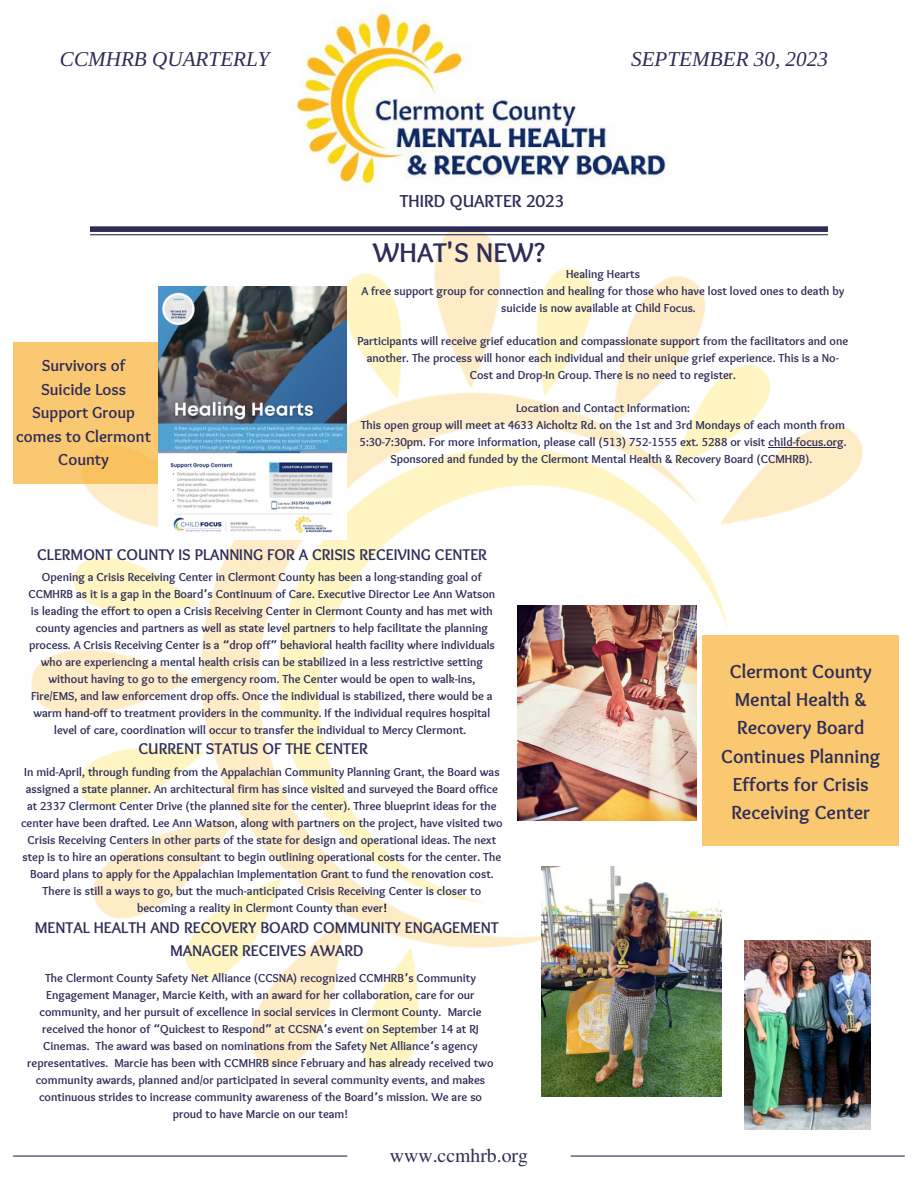
<style>
.page{position:relative;width:918px;height:1188px;background:#fff}
.page>*{position:absolute;margin:0;border:0;box-sizing:border-box;transform-origin:0 0}
.t1{font:700 28.2px "Sukar";color:#2d2d58}
.t2{font:italic 21.15px "Libra Serif Modern";color:#2d2d58}
.t3{font:19.8px "Te X Gyre Termes";color:#2d2d58}
.t4{font:700 19.5px/28.2px "Sukar";color:#2d2d58;text-align:center}
.t5{font:700 18px "Sukar";color:#2d2d58}
.t6{font:700 16.5px/23.7px "Sukar";color:#2d2d58;text-align:center}
.t7{font:700 16.2px/23.7px "Sukar";color:#2d2d58;text-align:center}
.t8{font:700 12px/17px "Sukar";color:#2d2d58;text-align:center}
.s1{font-family:"Noto Sans Gurmukhi"}
.s2{color:#000}
</style>
<div class="page">
<img style="left:31px;top:232px;width:840px;height:837px">
<div style="left:13px;top:342px;width:168px;height:142px;background:linear-gradient(to bottom,#fac974,#fac669)"></div>
<img style="left:159px;top:286px;width:188px;height:253px">
<hr style="left:90px;top:234px;width:738px;height:1px;background:#2d2d58">
<hr style="left:13px;top:1155px;width:334px;height:2px;background:#2d2d58">
<hr style="left:571px;top:1155px;width:334px;height:2px;background:#2d2d58">
<div style="left:90px;top:226px;width:738px;height:6px;background:#2d2d58"></div>
<div style="left:702px;top:635px;width:197px;height:211px;background:#fac871"></div>
<img style="left:291px;top:8px;width:378px;height:180px">
<img style="left:517px;top:606px;width:179px;height:215px">
<img style="left:541px;top:867px;width:180px;height:229px">
<img style="left:745px;top:941px;width:126px;height:189px">
<hr style="left:769px;top:447px;width:75px;height:1px;background:#2d2d58">
<p class="t2" style="left:60px;top:47px;width:211px">CCMHRB QUARTERLY</p>
<p class="t2" style="left:631px;top:47px;width:198px">SEPTEMBER 30, 2023</p>
<p class="t5" style="left:400px;top:190px;width:166px">THIRD QUARTER 2023</p>
<p class="t6" style="left:16px;top:355px;width:136px">Survivors of<br>Suicide Loss<br>Support Group comes to Clermont<br>County</p>
<p class="t1" style="left:373px;top:236px;width:174px">WHAT'S NEW?</p>
<p class="t8" style="left:566px;top:267px;width:75px">Healing Hearts</p>
<p class="t8" style="left:501px;top:284px;width:345px;text-align:left;text-indent:-140px">A free support group for connection and healing for those who have lost loved ones to death by suicide is now available at Child Focus.</p>
<p class="t8" style="left:357px;top:334px;width:492px">Participants will receive grief education and compassionate support from the facilitators and one another. The process will honor each individual and their unique grief experience. This is a No-<br>Cost and Drop-In Group. There is no need to register.</p>
<p class="t8" style="left:516px;top:401px;width:176px">Location and Contact Information:</p>
<p class="t8" style="left:360px;top:418px;width:488px">This open group will meet at 4633 Aicholtz Rd. on the 1st and 3rd Mondays of each month from<br>5:30-7:30pm. For more information, please call (513) 752-1555 ext. 5288 or visit child-focus.org.<br>Sponsored and funded by the Clermont Mental Health &amp; Recovery Board (CCMHRB).</p>
<p class="t7" style="left:37px;top:544px;width:451px">CLERMONT COUNTY IS PLANNING FOR A CRISIS RECEIVING CENTER</p>
<p class="t8" style="left:29px;top:570px;width:468px">Opening a Crisis Receiving Center in Clermont County has been a long-standing goal of CCMHRB as it is a gap in the Board<span class="s1">’</span>s Continuum of Care. Executive Director Lee Ann Watson is leading the effort to open a Crisis Receiving Center in Clermont County and has met with county agencies and partners as well as state level partners to help facilitate the planning process. A Crisis Receiving Center is a <span class="s1">“</span>drop off<span class="s1">”</span> behavioral health facility where individuals who are experiencing a mental health crisis can be stabilized in a less restrictive setting without having to go to the emergency room. The Center would be open to walk-ins, Fire/EMS, and law enforcement drop offs. Once the individual is stabilized, there would be a warm hand-off to treatment providers in the community. If the individual requires hospital level of care, coordination will occur to transfer the individual to Mercy Clermont.</p>
<p class="t7" style="left:138px;top:738px;width:231px">CURRENT STATUS OF THE CENTER</p>
<p class="t8" style="left:21px;top:764px;width:483px">In mid-April, through funding from the Appalachian Community Planning Grant, the Board was assigned a state planner. An architectural firm has since visited and surveyed the Board office at 2337 Clermont Center Drive (the planned site for the center). Three blueprint ideas for the center have been drafted. Lee Ann Watson, along with partners on the project, have visited two Crisis Receiving Centers in other parts of the state for design and operational ideas. The next step is to hire an operations consultant to begin outlining operational costs for the center. The Board plans to apply for the Appalachian Implementation Grant to fund the renovation cost.<br>There is still a ways to go, but the much-anticipated Crisis Receiving Center is closer to becoming a reality in Clermont County than ever<span class="s2">!</span></p>
<p class="t7" style="left:35px;top:917px;width:465px">MENTAL HEALTH AND RECOVERY BOARD COMMUNITY ENGAGEMENT<br>MANAGER RECEIVES AWARD</p>
<p class="t8" style="left:27px;top:970px;width:468px">The Clermont County Safety Net Alliance (CCSNA) recognized CCMHRB<span class="s1">’</span>s Community Engagement Manager, Marcie Keith, with an award for her collaboration, care for our community, and her pursuit of excellence in social services in Clermont County. Marcie received the honor of <span class="s1">“</span>Quickest to Respond<span class="s1">”</span> at CCSNA<span class="s1">’</span>s event on September 14 at RJ Cinemas. The award was based on nominations from the Safety Net Alliance<span class="s1">’</span>s agency representatives. Marcie has been with CCMHRB since February and has already received two community awards, planned and/or participated in several community events, and makes continuous strides to increase community awareness of the Board<span class="s1">’</span>s mission. We are so proud to have Marcie on our team!</p>
<p class="t3" style="left:390px;top:1142px;width:140px">www.ccmhrb.org</p>
<p class="t4" style="left:721px;top:659px;width:161px">Clermont County<br>Mental Health &amp;<br>Recovery Board<br>Continues Planning<br>Efforts for Crisis<br>Receiving Center</p>
</div>
